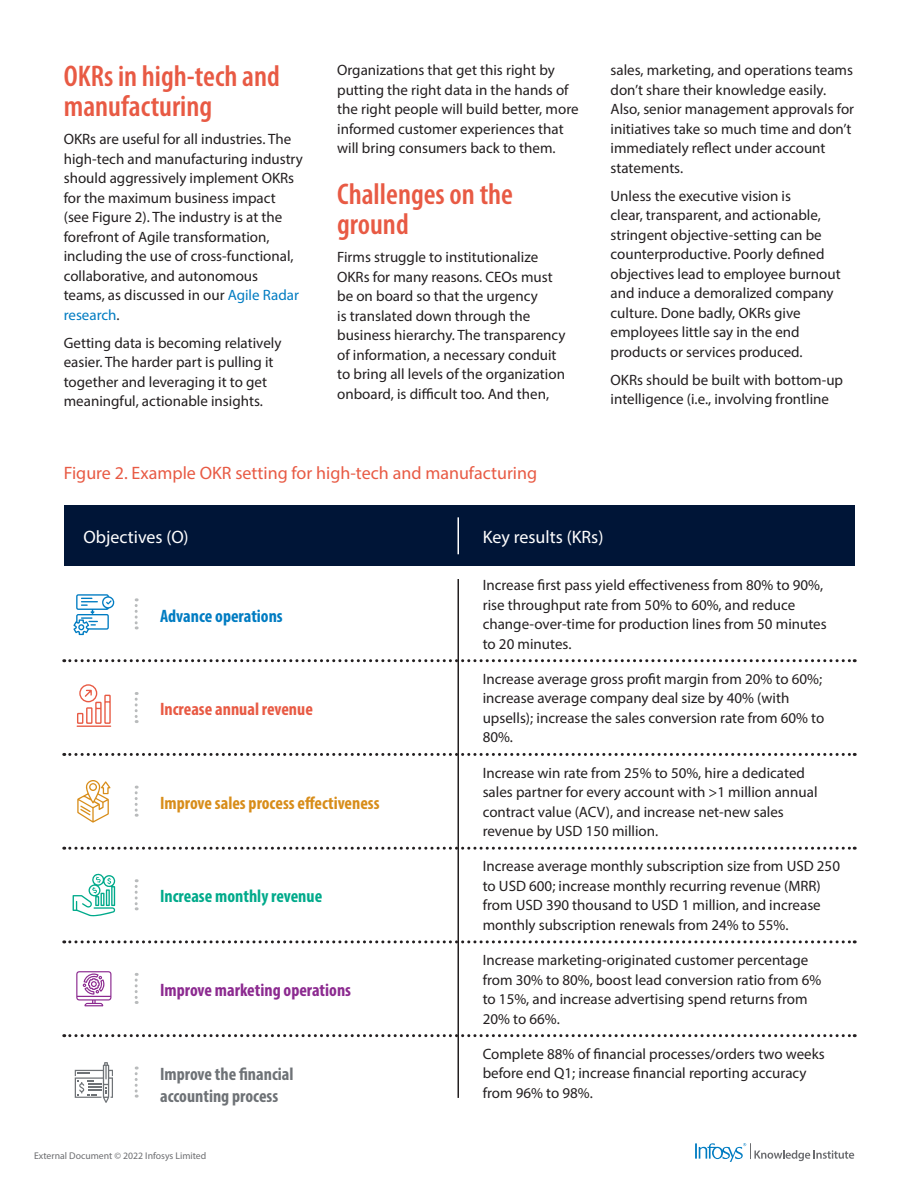
<style>
.page{position:relative;width:918px;height:1188px;background:#fff}
.page>*{position:absolute;margin:0;border:0;box-sizing:border-box;transform-origin:0 0}
.t1{font:600 condensed 30px/30px "Myriad Pro";color:#e85a44}
.t2{font:18px "Myriad Pro";color:#e85a44}
.t3{font:700 condensed 18px/21.6px "Myriad Pro";color:#6e7276}
.t4{font:700 condensed 18px "Myriad Pro";color:#d88d1a}
.t5{font:18px "Myriad Pro";color:#fff}
.t6{font:700 condensed 18px "Myriad Pro";color:#8c2a90}
.t7{font:700 condensed 18px "Myriad Pro";color:#00aa8b}
.t8{font:700 condensed 18px "Myriad Pro";color:#e85a44}
.t9{font:700 condensed 18px "Myriad Pro";color:#007cc2}
.t10{font:15px/19.5px "Myriad Pro";color:#231f20}
.t11{font:9.75px "Myriad Pro";color:#6c6d70}
.s1{color:#007cc2}
</style>
<div class="page">
<svg style="left:695px;top:1143px;width:159px;height:19px"></svg>
<div style="left:64px;top:506px;width:790px;height:60px;background:#001537"></div>
<svg style="left:64px;top:659px;width:791px;height:3px"></svg>
<svg style="left:64px;top:753px;width:791px;height:3px"></svg>
<svg style="left:64px;top:847px;width:791px;height:3px"></svg>
<svg style="left:64px;top:940px;width:791px;height:3px"></svg>
<svg style="left:64px;top:1034px;width:791px;height:3px"></svg>
<svg style="left:73px;top:594px;width:42px;height:41px"></svg>
<svg style="left:77px;top:684px;width:34px;height:43px"></svg>
<svg style="left:77px;top:780px;width:34px;height:43px"></svg>
<svg style="left:73px;top:873px;width:42px;height:43px"></svg>
<svg style="left:76px;top:971px;width:35px;height:35px"></svg>
<svg style="left:75px;top:1062px;width:38px;height:41px"></svg>
<hr style="left:458px;top:579px;width:1px;height:519px;background:#231f20">
<svg style="left:135px;top:598px;width:3px;height:31px"></svg>
<svg style="left:135px;top:692px;width:3px;height:31px"></svg>
<svg style="left:135px;top:786px;width:3px;height:31px"></svg>
<svg style="left:135px;top:879px;width:3px;height:31px"></svg>
<svg style="left:135px;top:973px;width:3px;height:31px"></svg>
<svg style="left:135px;top:1067px;width:3px;height:31px"></svg>
<hr style="left:458px;top:517px;width:1px;height:37px;background:#fff">
<h1 class="t1" style="left:64px;top:62px;width:218px">OKRs in high-tech and manufacturing</h1>
<p class="t10" style="left:64px;top:129px;width:241px">OKRs are useful for all industries. The high-tech and manufacturing industry should aggressively implement OKRs for the maximum business impact (see Figure 2). The industry is at the forefront of Agile transformation, including the use of cross-functional, collaborative, and autonomous<br>teams, as discussed in our <span class="s1">Agile Radar research</span>.</p>
<p class="t10" style="left:64px;top:333px;width:219px">Getting data is becoming relatively easier. The harder part is pulling it together and leveraging it to get meaningful, actionable insights.</p>
<p class="t10" style="left:337px;top:60px;width:243px">Organizations that get this right by putting the right data in the hands of the right people will build better, more informed customer experiences that will bring consumers back to them.</p>
<h1 class="t1" style="left:337px;top:180px;width:177px">Challenges on the ground</h1>
<p class="t10" style="left:337px;top:247px;width:230px">Firms struggle to institutionalize OKRs for many reasons. CEOs must be on board so that the urgency<br>is translated down through the business hierarchy. The transparency of information, a necessary conduit to bring all levels of the organization onboard, is difficult too. And then,</p>
<p class="t10" style="left:611px;top:60px;width:245px">sales, marketing, and operations teams don’t share their knowledge easily.<br>Also, senior management approvals for initiatives take so much time and don’t immediately reflect under account statements.</p>
<p class="t10" style="left:611px;top:186px;width:232px">Unless the executive vision is<br>clear, transparent, and actionable, stringent objective-setting can be counterproductive. Poorly defined objectives lead to employee burnout and induce a demoralized company culture. Done badly, OKRs give employees little say in the end products or services produced.</p>
<p class="t10" style="left:611px;top:370px;width:234px">OKRs should be built with bottom-up intelligence (i.e., involving frontline</p>
<p class="t2" style="left:64px;top:462px;width:475px">Figure 2. Example OKR setting for high-tech and manufacturing</p>
<p class="t5" style="left:84px;top:525px;width:107px">Objectives (O)</p>
<p class="t5" style="left:483px;top:525px;width:122px">Key results (KRs)</p>
<p class="t9" style="left:160px;top:605px;width:124px">Advance operations</p>
<p class="t8" style="left:160px;top:698px;width:154px">Increase annual revenue</p>
<p class="t4" style="left:160px;top:791px;width:221px">Improve sales process effectiveness</p>
<p class="t7" style="left:160px;top:885px;width:164px">Increase monthly revenue</p>
<p class="t6" style="left:160px;top:979px;width:192px">Improve marketing operations</p>
<p class="t3" style="left:160px;top:1063px;width:135px">Improve the financial accounting process</p>
<p class="t11" style="left:34px;top:1150px;width:174px">External Document © 2022 Infosys Limited</p>
<p class="t10" style="left:483px;top:575px;width:346px">Increase first pass yield effectiveness from 80% to 90%, rise throughput rate from 50% to 60%, and reduce change-over-time for production lines from 50 minutes to 20 minutes.</p>
<p class="t10" style="left:483px;top:669px;width:343px">Increase average gross profit margin from 20% to 60%; increase average company deal size by 40% (with upsells); increase the sales conversion rate from 60% to 80%.</p>
<p class="t10" style="left:483px;top:763px;width:336px">Increase win rate from 25% to 50%, hire a dedicated sales partner for every account with &gt;1 million annual contract value (ACV), and increase net-new sales revenue by USD 150 million.</p>
<p class="t10" style="left:483px;top:856px;width:359px">Increase average monthly subscription size from USD 250 to USD 600; increase monthly recurring revenue (MRR) from USD 390 thousand to USD 1 million, and increase monthly subscription renewals from 24% to 55%.</p>
<p class="t10" style="left:483px;top:950px;width:340px">Increase marketing-originated customer percentage from 30% to 80%, boost lead conversion ratio from 6% to 15%, and increase advertising spend returns from 20% to 66%.</p>
<p class="t10" style="left:483px;top:1044px;width:344px">Complete 88% of financial processes/orders two weeks before end Q1; increase financial reporting accuracy from 96% to 98%.</p>
</div>
